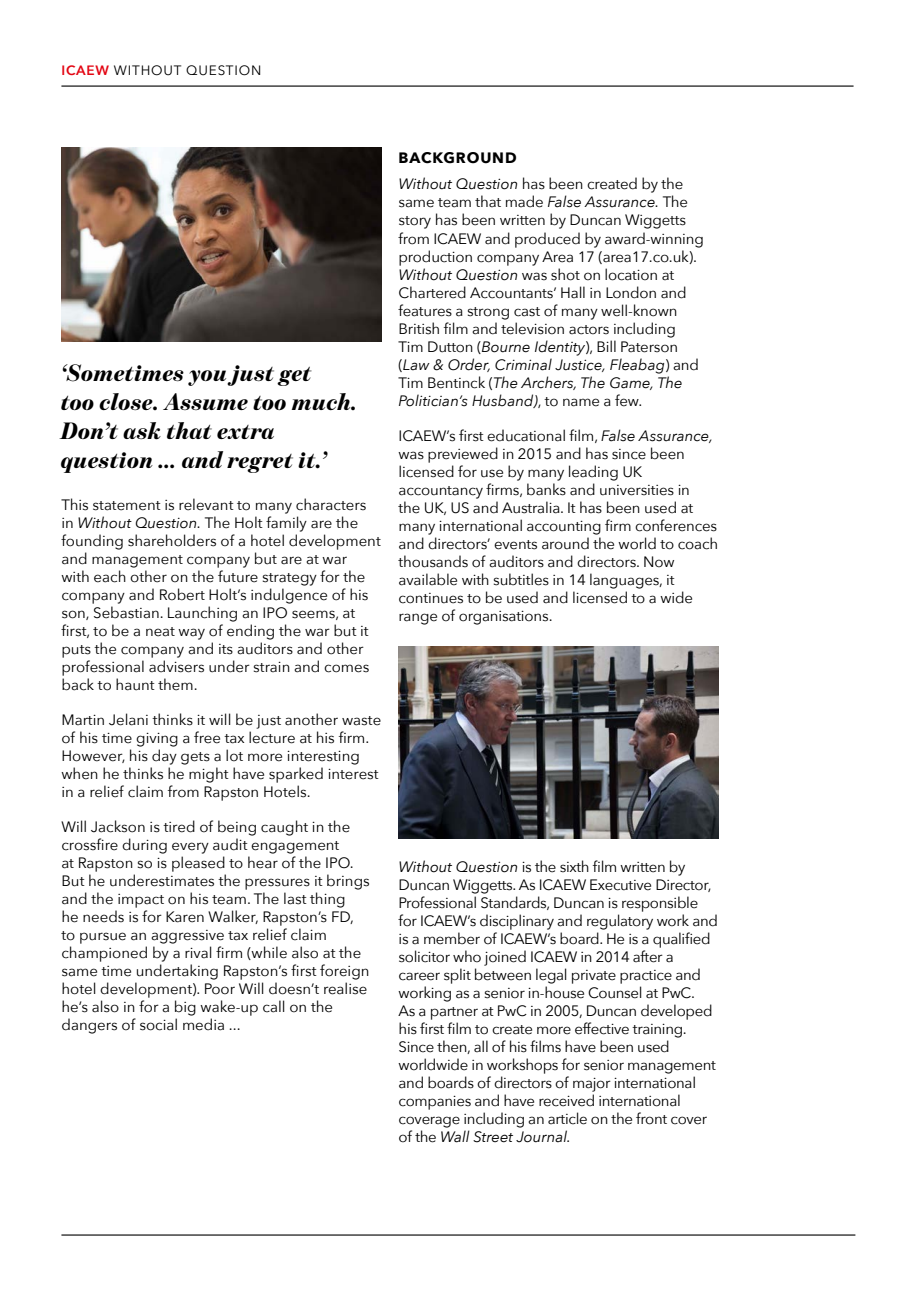
<style>
.page{position:relative;width:915px;height:1297px;background:#fff}
.page>*{position:absolute;margin:0;border:0;box-sizing:border-box;transform-origin:0 0}
.Pull_Quote_01{font:italic 900 24px/28.8px "Benton Mod Disp";letter-spacing:.02em;color:#000}
.Body_01{font:15px/18px "Avenir Next";letter-spacing:-.01em;color:#000}
.Subhead_01{font:700 15px "Avenir Next";letter-spacing:.06em;color:#000}
.Running_Header_01{font:13.5px "Avenir Next";letter-spacing:.06em;color:#000}
.s1{font-weight:600;color:#e30613}
.s2{font-style:italic}
</style>
<div class="page">
<img style="left:62px;top:148px;width:319px;height:193px">
<img style="left:398px;top:647px;width:320px;height:191px">
<hr style="left:61px;top:86px;width:792px;height:1px;background:#000">
<hr style="left:61px;top:1234px;width:794px;height:1px;background:#000">
<p class="Running_Header_01" style="left:61px;top:59px;width:201px"><span class="s1">ICAEW</span> WITHOUT QUESTION</p>
<p class="Pull_Quote_01" style="left:61px;top:358px;width:298px">‘Sometimes you just get<br>too close. Assume too much.<br>Don’t ask that extra question … and regret it.’</p>
<p class="Body_01" style="left:61px;top:495px;width:321px">This statement is relevant to many characters in <span class="s2">Without Question.</span> The Holt family are the founding shareholders of a hotel development and management company but are at war<br>with each other on the future strategy for the company and Robert Holt’s indulgence of his son, Sebastian. Launching an IPO seems, at first, to be a neat way of ending the war but it puts the company and its auditors and other professional advisers under strain and comes back to haunt them.</p>
<p class="Body_01" style="left:61px;top:710px;width:321px">Martin Jelani thinks it will be just another waste of his time giving a free tax lecture at his firm.<br>However, his day gets a lot more interesting when he thinks he might have sparked interest in a relief claim from Rapston Hotels.</p>
<p class="Body_01" style="left:61px;top:817px;width:310px">Will Jackson is tired of being caught in the crossfire during every audit engagement<br>at Rapston so is pleased to hear of the IPO.<br>But he underestimates the pressures it brings and the impact on his team. The last thing<br>he needs is for Karen Walker, Rapston’s FD, to pursue an aggressive tax relief claim championed by a rival firm (while also at the same time undertaking Rapston’s first foreign hotel development). Poor Will doesn’t realise he’s also in for a big wake-up call on the dangers of social media ...</p>
<p class="Subhead_01" style="left:398px;top:145px;width:120px">BACKGROUND</p>
<p class="Body_01" style="left:398px;top:175px;width:307px"><span class="s2">Without Question</span> has been created by the same team that made <span class="s2">False Assurance.</span> The story has been written by Duncan Wiggetts from ICAEW and produced by award-winning production company Area 17 (area17.co.uk).<br><span class="s2">Without Question</span> was shot on location at Chartered Accountants’ Hall in London and features a strong cast of many well-known British film and television actors including Tim Dutton (<span class="s2">Bourne Identity</span>), Bill Paterson (<span class="s2">Law &amp; Order, Criminal Justice, Fleabag</span>) and Tim Bentinck (<span class="s2">The Archers, The Game, The Politician’s Husband)</span>, to name a few.</p>
<p class="Body_01" style="left:398px;top:426px;width:321px">ICAEW’s first educational film, <span class="s2">False Assurance, </span>was previewed in 2015 and has since been licensed for use by many leading UK accountancy firms, banks and universities in<br>the UK, US and Australia. It has been used at many international accounting firm conferences and directors’ events around the world to coach thousands of auditors and directors. Now available with subtitles in 14 languages, it continues to be used and licensed to a wide range of organisations.</p>
<p class="Body_01" style="left:398px;top:857px;width:321px"><span class="s2">Without Question</span> is the sixth film written by Duncan Wiggetts. As ICAEW Executive Director, Professional Standards, Duncan is responsible for ICAEW’s disciplinary and regulatory work and is a member of ICAEW’s board. He is a qualified solicitor who joined ICAEW in 2014 after a career split between legal private practice and working as a senior in-house Counsel at PwC.<br>As a partner at PwC in 2005, Duncan developed his first film to create more effective training.<br>Since then, all of his films have been used worldwide in workshops for senior management and boards of directors of major international companies and have received international coverage including an article on the front cover of the <span class="s2">Wall Street Journal.</span></p>
</div>
